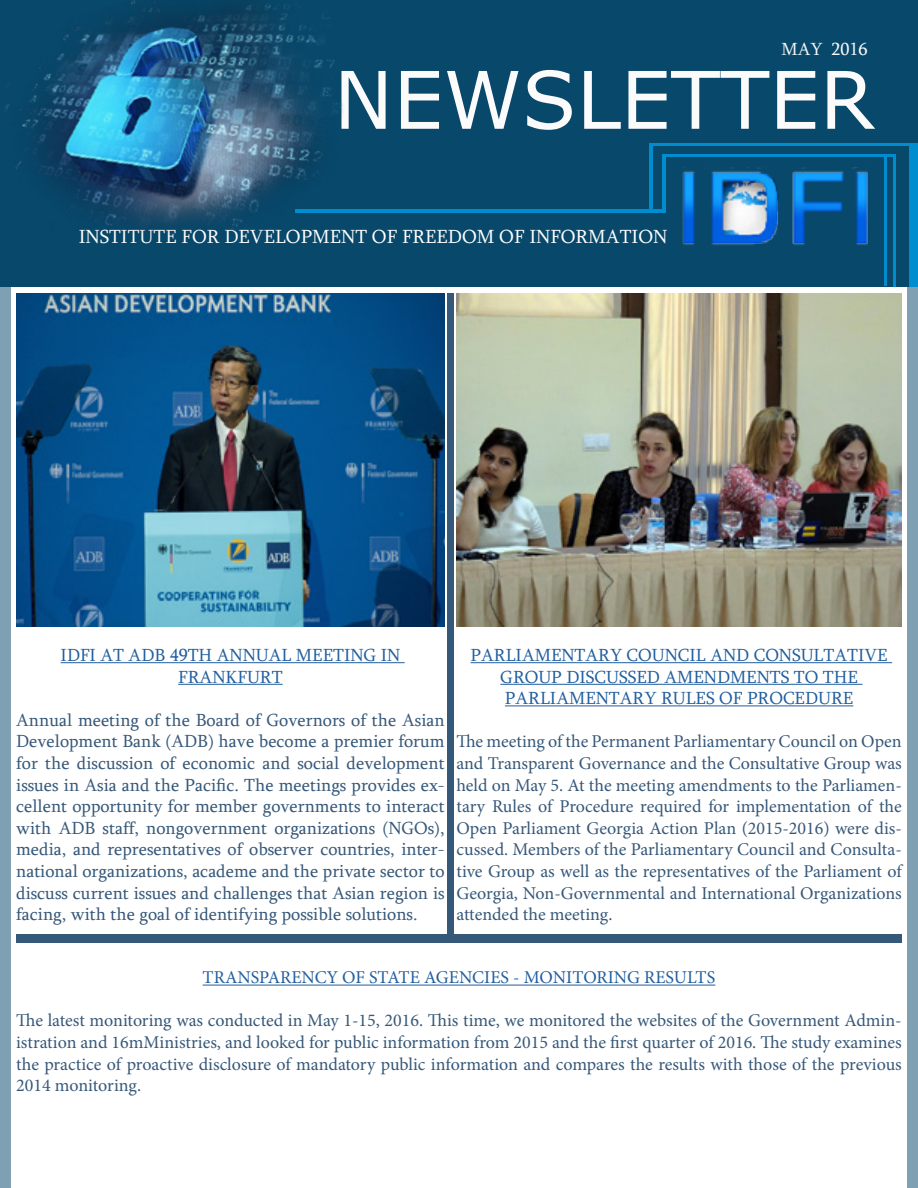
<style>
.page{position:relative;width:918px;height:1188px;background:#fff}
.page>*{position:absolute;margin:0;border:0;box-sizing:border-box;transform-origin:0 0}
.t1{font:82.5px "Minion Pro";color:#fff}
.t2{font:79.5px "MS Reference Sans Serif";color:#fbfbfb}
.t3{font:19.5px "Sylfaen";color:#fff}
.t4{font:18px/21.6px "Minion Pro";color:#365879;text-align:justify}
.t5{font:18px/21.6px "Sylfaen";color:#365879;text-align:justify}
.t6{font:18px/21.6px "Sylfaen";color:#215e9e;text-align:center}
.t7{font:18px "Minion Pro";color:#215e9e}
.t8{font:18px "Sylfaen";color:#f8f8f9}
</style>
<div class="page">
<div style="left:0;top:0;width:918px;height:287px;background:#07486b"></div>
<div style="left:0;top:286px;width:10px;height:902px;background:#7ea0b2"></div>
<div style="left:907px;top:287px;width:11px;height:901px;background:#7ea0b2"></div>
<img style="left:682px;top:167px;width:186px;height:78px">
<hr style="left:295px;top:209px;width:326px;height:4px;background:#008dcf">
<div style="left:909px;top:143px;width:9px;height:144px;background:#008dcf"></div>
<hr style="left:893px;top:157px;width:3px;height:129px;background:#008dcf">
<hr style="left:650px;top:143px;width:3px;height:67px;background:#008dcf">
<hr style="left:662px;top:154px;width:234px;height:3px;background:#008dcf">
<hr style="left:884px;top:156px;width:3px;height:130px;background:#008dcf">
<hr style="left:662px;top:157px;width:4px;height:56px;background:#008dcf">
<hr style="left:616px;top:209px;width:50px;height:4px;background:#008dcf">
<hr style="left:650px;top:143px;width:259px;height:2px;background:#008dcf">
<img style="left:0;top:0;width:340px;height:293px">
<img style="left:16px;top:293px;width:429px;height:333px">
<img style="left:456px;top:293px;width:446px;height:333px">
<hr style="left:61px;top:662px;width:344px;height:1px;background:#215e9e">
<hr style="left:178px;top:684px;width:105px;height:1px;background:#215e9e">
<hr style="left:471px;top:662px;width:421px;height:1px;background:#215e9e">
<hr style="left:500px;top:684px;width:362px;height:1px;background:#215e9e">
<hr style="left:505px;top:705px;width:348px;height:1px;background:#215e9e">
<hr style="left:203px;top:985px;width:512px;height:1px;background:#215e9e">
<div style="left:447px;top:293px;width:6px;height:641px;background:#365879"></div>
<div style="left:16px;top:934px;width:886px;height:9px;background:#365879"></div>
<p class="t8" style="left:781px;top:37px;width:88px">MAY 2016</p>
<h2 class="t2" style="left:334px;top:49px;width:543px">NEWSLETTER</h2>
<h1 class="t1" style="left:201px;top:32px;width:517px">NEWSLETTER</h1>
<p class="t3" style="left:79px;top:223px;width:590px">INSTITUTE FOR DEVELOPMENT OF FREEDOM OF INFORMATION</p>
<p class="t6" style="left:61px;top:644px;width:341px">IDFI AT ADB 49TH ANNUAL MEETING IN<br>FRANKFURT</p>
<p class="t5" style="left:16px;top:709px;width:430px">Annual meeting of the Board of Governors of the Asian Development Bank (ADB) have become a premier forum for the discussion of economic and social development issues in Asia and the Pacific. The meetings provides ex&shy;cellent opportunity for member governments to interact with ADB staff, nongovernment organizations (NGOs), media, and representatives of observer countries, inter&shy;national organizations, academe and the private sector to discuss current issues and challenges that Asian region is facing, with the goal of identifying possible solutions.</p>
<p class="t6" style="left:471px;top:644px;width:419px">PARLIAMENTARY COUNCIL AND CONSULTATIVE<br>GROUP DISCUSSED AMENDMENTS TO THE<br>PARLIAMENTARY RULES OF PROCEDURE</p>
<p class="t4" style="left:456px;top:731px;width:447px">The meeting of the Permanent Parliamentary Council on Open and Transparent Governance and the Consultative Group was held on May 5. At the meeting amendments to the Parliamen&shy;tary Rules of Procedure required for implementation of the Open Parliament Georgia Action Plan (2015-2016) were dis&shy;cussed. Members of the Parliamentary Council and Consulta&shy;tive Group as well as the representatives of the Parliament of Georgia, Non-Governmental and International Organizations attended the meeting.</p>
<p class="t7" style="left:203px;top:965px;width:514px">TRANSPARENCY OF STATE AGENCIES - MONITORING RESULTS</p>
<p class="t4" style="left:16px;top:1010px;width:887px">The latest monitoring was conducted in May 1-15, 2016. This time, we monitored the websites of the Government Admin&shy;istration and 16mMinistries, and looked for public information from 2015 and the first quarter of 2016. The study examines the practice of proactive disclosure of mandatory public information and compares the results with those of the previous 2014 monitoring.</p>
</div>
